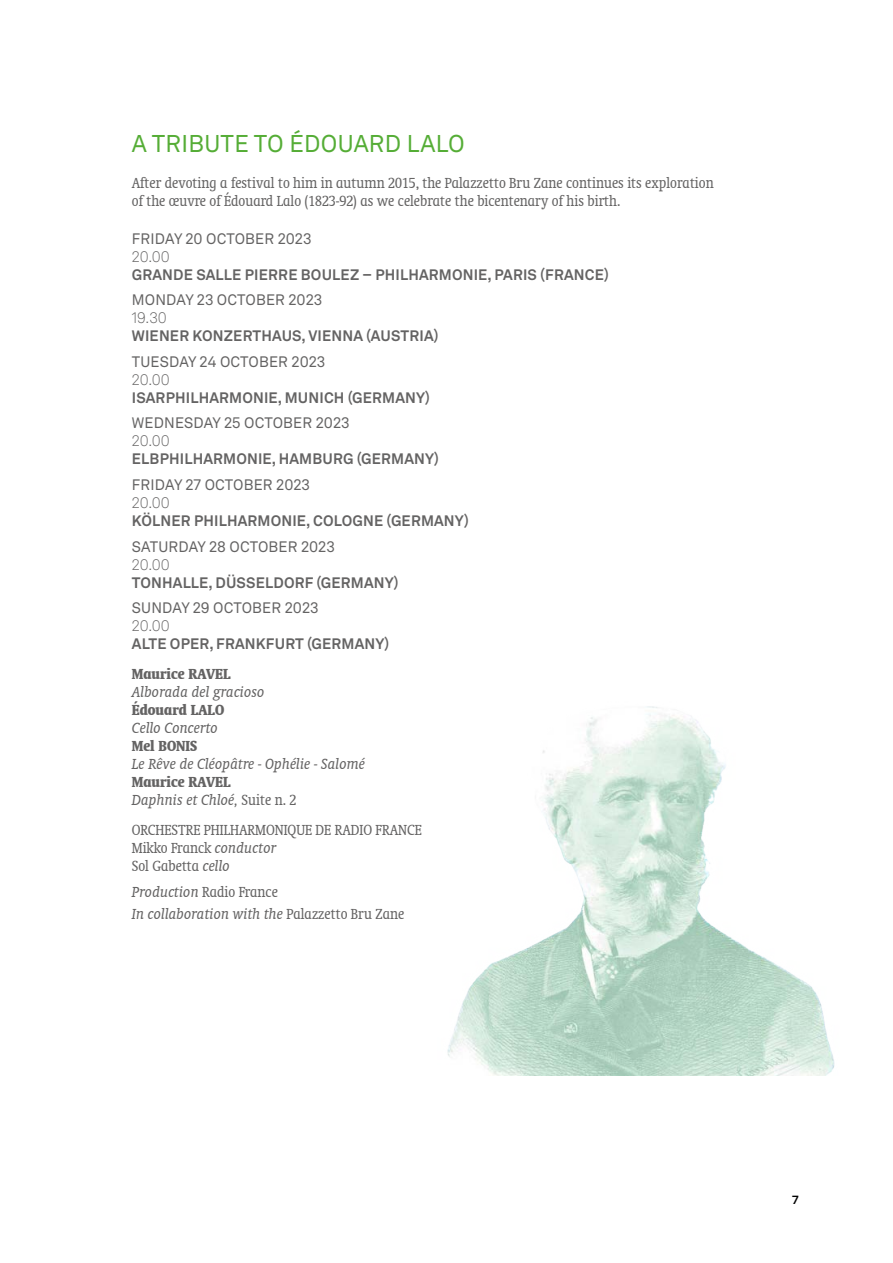
<style>
.page{position:relative;width:893px;height:1263px;background:#fff}
.page>*{position:absolute;margin:0;border:0;box-sizing:border-box;transform-origin:0 0}
.t1{font:24px "Akkurat LL";letter-spacing:.01em;color:#55ad36}
.t2{font:condensed 16.5px/18px "Oranda BT";color:#646363}
.t3{font:italic 16.5px/18px "Oranda BT";color:#646363}
.t4{font:700 condensed 16.5px "Oranda BT";color:#646363}
.t5{font:700 15px "Akkurat LL";letter-spacing:.01em;color:#646363}
.t6{font:15px "Akkurat LL";letter-spacing:.005em;color:#646363}
.t7{font:300 15px "Akkurat LL";color:#646363}
.t8{font:700 12px "Akkurat LL";color:#000}
.s1{font-weight:700;font-style:normal;font-stretch:condensed}
.s2{font-style:normal;font-stretch:condensed}
.s3{font-style:italic;font-stretch:normal}
</style>
<div class="page">
<img style="left:447px;top:706px;width:388px;height:369px">
<h1 class="t1" style="left:132px;top:126px;width:334px">A TRIBUTE TO ÉDOUARD LALO</h1>
<p class="t2" style="left:132px;top:174px;width:583px">After devoting a festival to him in autumn 2015, the Palazzetto Bru Zane continues its exploration of the œuvre of Édouard Lalo (1823-92) as we celebrate the bicentenary of his birth.</p>
<p class="t6" style="left:132px;top:228px;width:181px">FRIDAY 20 OCTOBER 2023</p>
<p class="t7" style="left:132px;top:246px;width:40px">20.00</p>
<p class="t5" style="left:132px;top:263px;width:479px">GRANDE SALLE PIERRE BOULEZ – PHILHARMONIE, PARIS (FRANCE)</p>
<p class="t6" style="left:132px;top:289px;width:192px">MONDAY 23 OCTOBER 2023</p>
<p class="t7" style="left:132px;top:308px;width:37px">19.30</p>
<p class="t5" style="left:132px;top:325px;width:308px">WIENER KONZERTHAUS, VIENNA (AUSTRIA)</p>
<p class="t6" style="left:132px;top:351px;width:195px">TUESDAY 24 OCTOBER 2023</p>
<p class="t7" style="left:132px;top:369px;width:40px">20.00</p>
<p class="t5" style="left:132px;top:386px;width:300px">ISARPHILHARMONIE, MUNICH (GERMANY)</p>
<p class="t6" style="left:132px;top:412px;width:219px">WEDNESDAY 25 OCTOBER 2023</p>
<p class="t7" style="left:132px;top:431px;width:40px">20.00</p>
<p class="t5" style="left:132px;top:448px;width:309px">ELBPHILHARMONIE, HAMBURG (GERMANY)</p>
<p class="t6" style="left:132px;top:474px;width:180px">FRIDAY 27 OCTOBER 2023</p>
<p class="t7" style="left:132px;top:492px;width:40px">20.00</p>
<p class="t5" style="left:132px;top:509px;width:338px">KÖLNER PHILHARMONIE, COLOGNE (GERMANY)</p>
<p class="t6" style="left:132px;top:535px;width:205px">SATURDAY 28 OCTOBER 2023</p>
<p class="t7" style="left:132px;top:554px;width:40px">20.00</p>
<p class="t5" style="left:132px;top:571px;width:268px">TONHALLE, DÜSSELDORF (GERMANY)</p>
<p class="t6" style="left:132px;top:597px;width:188px">SUNDAY 29 OCTOBER 2023</p>
<p class="t7" style="left:132px;top:615px;width:40px">20.00</p>
<p class="t5" style="left:132px;top:632px;width:259px">ALTE OPER, FRANKFURT (GERMANY)</p>
<p class="t4" style="left:132px;top:664px;width:100px">Maurice RAVEL</p>
<p class="t3" style="left:132px;top:683px;width:134px">Alborada del gracioso</p>
<p class="t4" style="left:132px;top:700px;width:94px">Édouard LALO</p>
<p class="t3" style="left:132px;top:719px;width:88px">Cello Concerto</p>
<p class="t4" style="left:132px;top:736px;width:67px">Mel BONIS</p>
<p class="t3" style="left:132px;top:755px;width:235px">Le Rêve de Cléopâtre - Ophélie - Salomé</p>
<p class="t3" style="left:132px;top:773px;width:166px"><span class="s1">Maurice RAVEL<br></span>Daphnis et Chloé, <span class="s2">Suite n. 2</span></p>
<p class="t2" style="left:132px;top:821px;width:291px">ORCHESTRE PHILHARMONIQUE DE RADIO FRANCE<br>Mikko Franck <span class="s3">conductor<br></span>Sol Gabetta <span class="s3">cello</span></p>
<p class="t3" style="left:132px;top:880px;width:274px;line-height:22.5px">Production <span class="s2">Radio France<br></span>In collaboration with the <span class="s2">Palazzetto Bru Zane</span></p>
<p class="t8" style="left:792px;top:1190px;width:8px">7</p>
</div>
